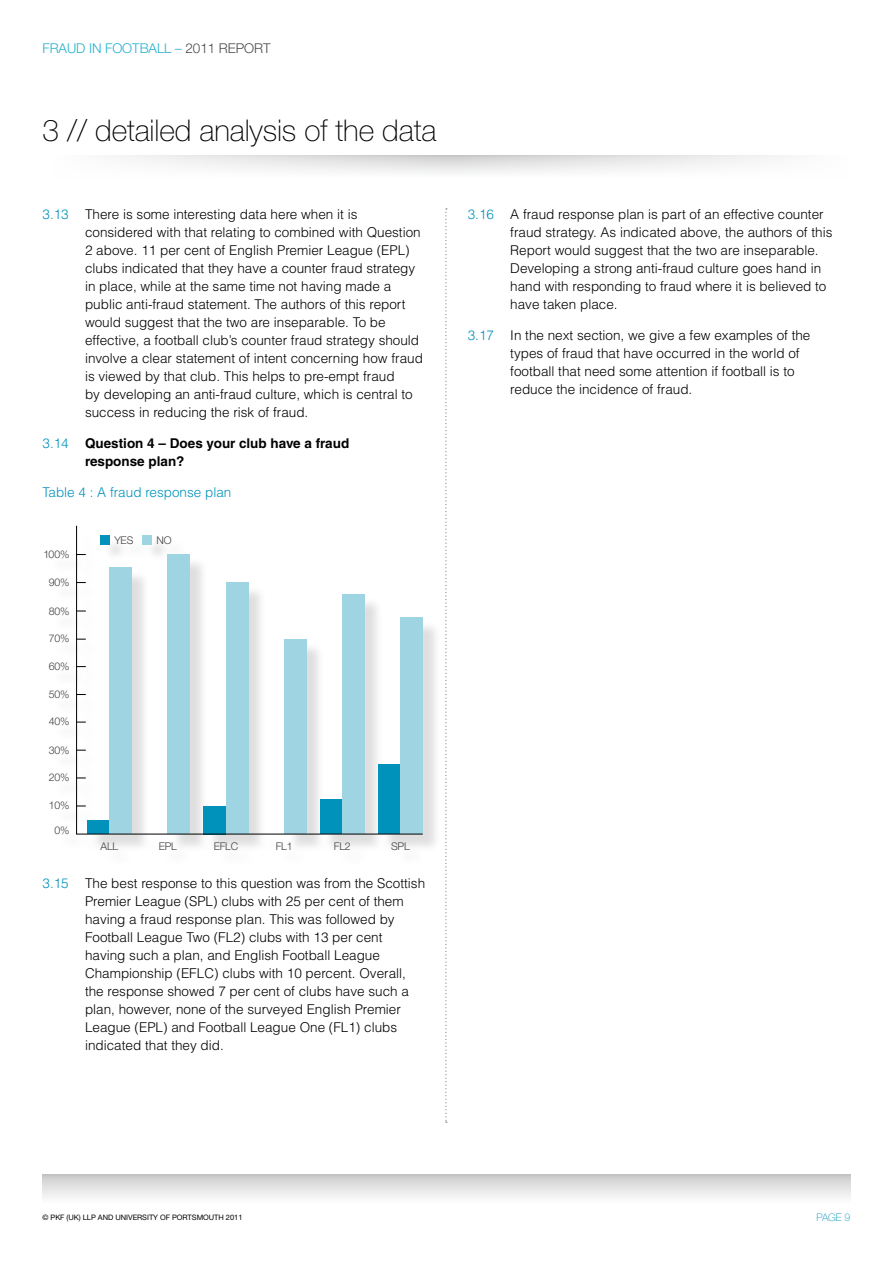
<style>
.page{position:relative;width:893px;height:1263px;background:#fff}
.page>*{position:absolute;margin:0;border:0;box-sizing:border-box;transform-origin:0 0}
.t1{font:100 30px "Helvetica Neue";letter-spacing:-.005em;color:#000}
.t2{font:300 13.5px/18px "Helvetica LT Std";color:#000}
.t3{font:700 13.5px/18px "Helvetica LT Std";color:#000}
.t4{font:300 13.5px "Helvetica Neue";letter-spacing:-.005em;color:#27b1ce}
.t5{font:300 13.5px "Helvetica LT Std";color:#0092bb}
.t6{font:300 10.65px "Helvetica Neue LT Std";letter-spacing:-.02em;color:#3e3d40}
.t7{font:100 10.5px "Helvetica Neue";color:#0092bb}
.t8{font:7.5px "Helvetica Neue";letter-spacing:-.005em;color:#000}
.s1{color:#4b4b4d}
.s2{color:#0092bb}
.s3{font-weight:300;color:#0092bb}
</style>
<div class="page">
<div style="left:43px;top:1175px;width:807px;height:28px;background:linear-gradient(to bottom,#cdcdcd,#fcfcfc)"></div>
<svg style="left:116px;top:155px;width:668px;height:18px"></svg>
<svg style="left:445px;top:208px;width:2px;height:915px"></svg>
<div style="left:47px;top:528px;width:393px;height:338px;background:#000;opacity:.13"></div>
<svg style="left:76px;top:525px;width:347px;height:310px"></svg>
<div style="left:100px;top:535px;width:10px;height:10px;background:#0092bb"></div>
<div style="left:142px;top:535px;width:10px;height:10px;background:#9fd4e3"></div>
<p class="t4" style="left:43px;top:40px;width:230px">FRAUD IN FOOTBALL – <span class="s1">2011 REPORT</span></p>
<h1 class="t1" style="left:43px;top:113px;width:395px">3 // detailed analysis of the data</h1>
<p class="t2" style="left:85px;top:206px;width:339px;text-indent:-43px"><span class="s2">3.13</span> There is some interesting data here when it is considered with that relating to combined with Question 2 above. 11 per cent of English Premier League (EPL) clubs indicated that they have a counter fraud strategy in place, while at the same time not having made a public anti-fraud statement. The authors of this report would suggest that the two are inseparable. To be effective, a football club’s counter fraud strategy should involve a clear statement of intent concerning how fraud is viewed by that club. This helps to pre-empt fraud<br>by developing an anti-fraud culture, which is central to success in reducing the risk of fraud.</p>
<p class="t3" style="left:85px;top:434px;width:266px;text-indent:-43px"><span class="s3">3.14</span> Question 4 – Does your club have a fraud response plan?</p>
<p class="t5" style="left:43px;top:484px;width:190px">Table 4 : A fraud response plan</p>
<p class="t6" style="left:44px;top:547px;width:28px">100%</p>
<p class="t6" style="left:49px;top:575px;width:22px">90%</p>
<p class="t6" style="left:49px;top:605px;width:22px">80%</p>
<p class="t6" style="left:49px;top:632px;width:22px">70%</p>
<p class="t6" style="left:49px;top:660px;width:22px">60%</p>
<p class="t6" style="left:49px;top:688px;width:22px">50%</p>
<p class="t6" style="left:49px;top:715px;width:22px">40%</p>
<p class="t6" style="left:49px;top:743px;width:22px">30%</p>
<p class="t6" style="left:49px;top:770px;width:22px">20%</p>
<p class="t6" style="left:49px;top:798px;width:22px">10%</p>
<p class="t6" style="left:54px;top:824px;width:17px">0%</p>
<p class="t6" style="left:114px;top:534px;width:21px">YES</p>
<p class="t6" style="left:156px;top:534px;width:17px">NO</p>
<p class="t6" style="left:101px;top:839px;width:19px">ALL</p>
<p class="t6" style="left:159px;top:839px;width:20px">EPL</p>
<p class="t6" style="left:214px;top:839px;width:26px">EFLC</p>
<p class="t6" style="left:276px;top:839px;width:18px">FL1</p>
<p class="t6" style="left:334px;top:839px;width:18px">FL2</p>
<p class="t6" style="left:391px;top:839px;width:20px">SPL</p>
<p class="t2" style="left:85px;top:874px;width:342px;text-indent:-43px"><span class="s2">3.15</span> The best response to this question was from the Scottish Premier League (SPL) clubs with 25 per cent of them having a fraud response plan. This was followed by Football League Two (FL2) clubs with 13 per cent having such a plan, and English Football League Championship (EFLC) clubs with 10 percent. Overall, the response showed 7 per cent of clubs have such a plan, however, none of the surveyed English Premier League (EPL) and Football League One (FL1) clubs indicated that they did.</p>
<p class="t2" style="left:510px;top:205px;width:324px;text-indent:-43px"><span class="s2">3.16</span> A fraud response plan is part of an effective counter fraud strategy. As indicated above, the authors of this Report would suggest that the two are inseparable.<br>Developing a strong anti-fraud culture goes hand in hand with responding to fraud where it is believed to have taken place.</p>
<p class="t2" style="left:510px;top:326px;width:302px;text-indent:-43px"><span class="s2">3.17</span> In the next section, we give a few examples of the types of fraud that have occurred in the world of football that need some attention if football is to reduce the incidence of fraud.</p>
<p class="t8" style="left:43px;top:1213px;width:201px">© PKF (UK) LLP AND UNIVERSITY OF PORTSMOUTH 2011</p>
<p class="t7" style="left:816px;top:1211px;width:36px">PAGE 9</p>
</div>
